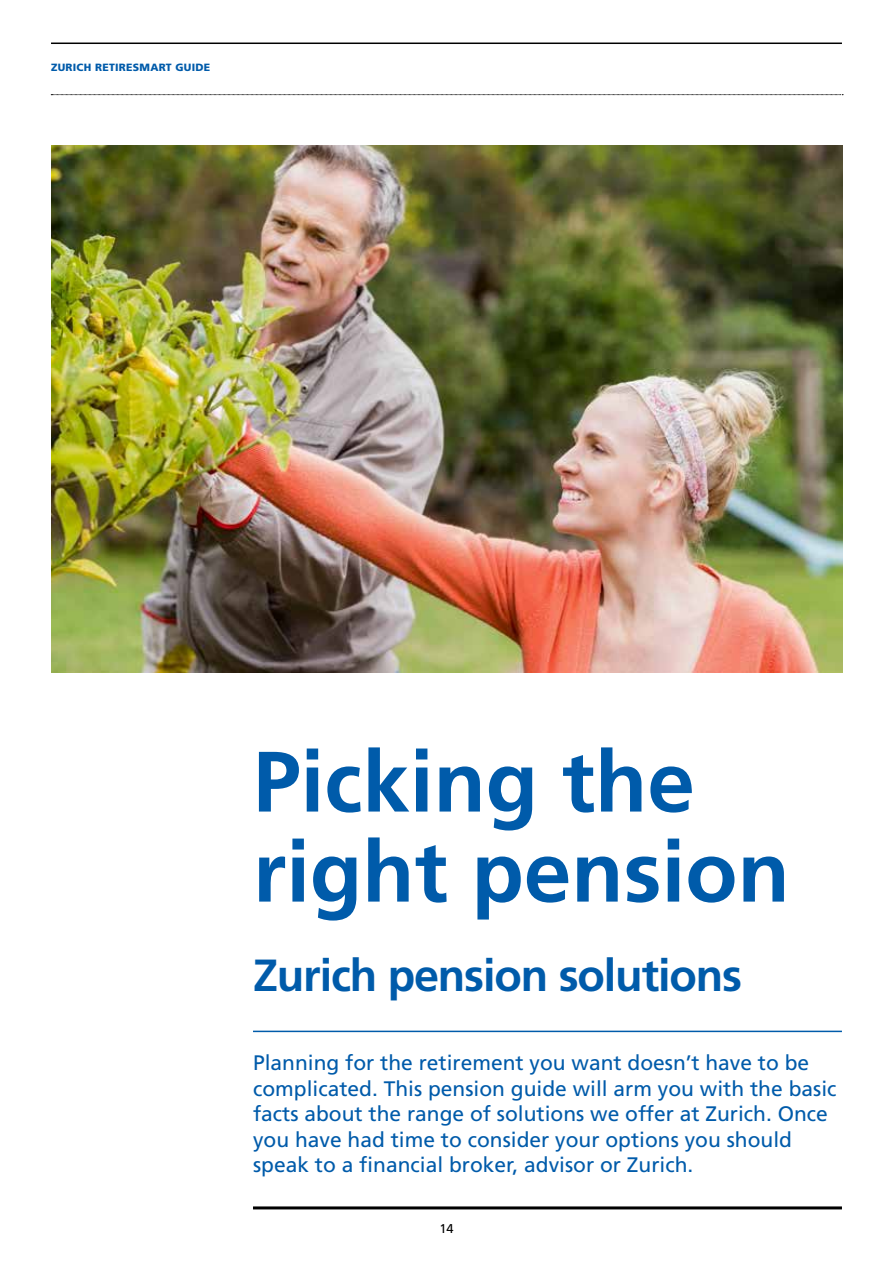
<style>
.page{position:relative;width:893px;height:1263px;background:#fff}
.page>*{position:absolute;margin:0;border:0;box-sizing:border-box;transform-origin:0 0}
.t1{font:700 85.5px/90px "Frutiger";color:#005baa}
.t2{font:700 45px "Frutiger";letter-spacing:-.025em;color:#005baa}
.t3{font:21px/25.5px "Frutiger";color:#005baa}
.t4{font:12.75px "Frutiger";color:#000}
.t5{font:900 10.5px "Frutiger";letter-spacing:.025em;color:#005baa}
</style>
<div class="page">
<hr style="left:51px;top:43px;width:791px;height:1px;background:#000">
<svg style="left:51px;top:94px;width:792px;height:1px"></svg>
<hr style="left:253px;top:1031px;width:589px;height:1px;background:#005baa">
<hr style="left:253px;top:1206px;width:589px;height:3px;background:#000">
<img style="left:51px;top:145px;width:791px;height:528px">
<hr style="left:892px;top:0;width:1px;height:1263px;background:#005baa">
<p class="t5" style="left:51px;top:61px;width:161px">ZURICH RETIRESMART GUIDE</p>
<h1 class="t1" style="left:253px;top:737px;width:538px">Picking the right pension</h1>
<h2 class="t2" style="left:253px;top:948px;width:491px">Zurich pension solutions</h2>
<p class="t3" style="left:253px;top:1050px;width:585px">Planning for the retirement you want doesn’t have to be complicated. This pension guide will arm you with the basic facts about the range of solutions we offer at Zurich. Once you have had time to consider your options you should speak to a financial broker, advisor or Zurich.</p>
<p class="t4" style="left:439px;top:1221px;width:16px">14</p>
</div>
